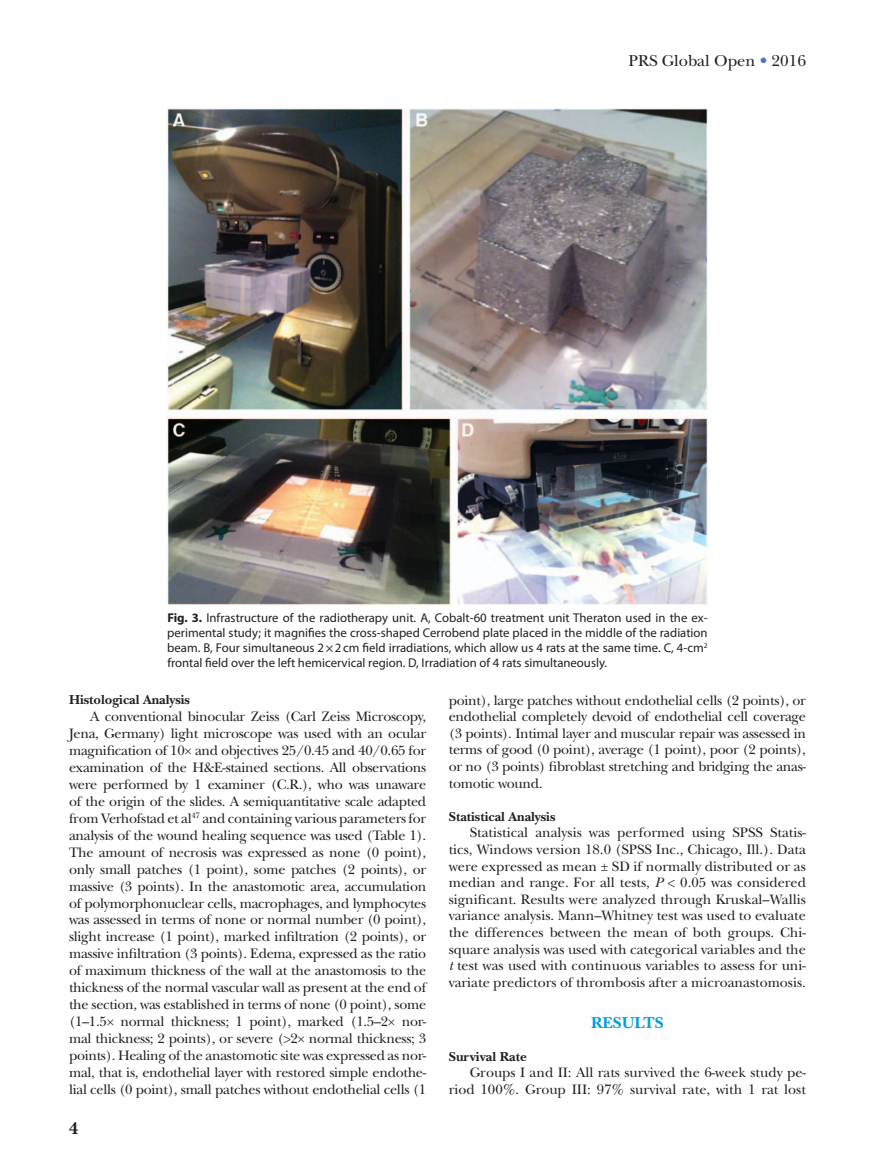
<style>
.page{position:relative;width:878px;height:1175px;background:#fff}
.page>*{position:absolute;margin:0;border:0;box-sizing:border-box;transform-origin:0 0}
.t1{font:700 18px "New Baskerville";color:#231f20}
.t2{font:16.5px "New Baskerville";color:#231f20}
.t3{font:700 16.5px "New Baskerville";color:#009fda}
.t4{font:14.25px/17px "New Baskerville";color:#231f20;text-align:justify}
.t5{font:700 13.5px "New Baskerville";color:#231f20}
.t6{font:12.75px/15px "Myriad Pro";color:#231f20;text-align:justify}
.s1{color:#5775ba}
.s2{font-weight:700}
.s3{font-style:italic}
</style>
<div class="page">
<img style="left:167px;top:108px;width:540px;height:496px">
<p class="t2" style="left:628px;top:51px;width:179px">PRS Global Open <span class="s1">•</span> 2016</p>
<p class="t6" style="left:167px;top:610px;width:542px"><span class="s2">Fig. 3.</span> I nfrastructure of the radiotherapy unit. A, Cobalt-60 treatment unit Theraton used in the ex&shy;perimental study; it magnifies the cross-shaped Cerrobend plate placed in the middle of the radiation beam. B, Four simultaneous 2×2cm field irradiations, which allow us 4 rats at the same time. C, 4-cm<sup>2 </sup>frontal field over the left hemicervical region. D, I rradiation of 4 rats simultaneously.</p>
<p class="t5" style="left:69px;top:692px;width:122px">Histological Analysis</p>
<p class="t4" style="left:69px;top:708px;width:359px;text-indent:21px">A conventional binocular Zeiss (Carl Zeiss Microscopy, Jena, Germany) light microscope was used with an ocular magnification of 10× and objectives 25/0.45 and 40/0.65 for examination of the H&amp;E-stained sections. All observations were performed by 1 examiner (C.R.), who was unaware of the origin of the slides. A semiquantitative scale adapted from Verhofstad et al<sup>47</sup> and containing various parameters for analysis of the wound healing sequence was used (Table 1).<br>The amount of necrosis was expressed as none (0 point), only small patches (1 point), some patches (2 points), or massive (3 points). In the anastomotic area, accumulation of polymorphonuclear cells, macrophages, and lymphocytes was assessed in terms of none or normal number (0 point), slight increase (1 point), marked infiltration (2 points), or massive infiltration (3 points). Edema, expressed as the ratio of maximum thickness of the wall at the anastomosis to the thickness of the normal vascular wall as present at the end of the section, was established in terms of none (0 point), some (1–1.5× normal thickness; 1 point), marked (1.5–2× nor&shy;mal thickness; 2 points), or severe (&gt;2× normal thickness; 3 points). Healing of the anastomotic site was expressed as nor&shy;mal, that is, endothelial layer with restored simple endothe&shy;lial cells (0 point), small patches without endothelial cells (1</p>
<p class="t1" style="left:69px;top:1118px;width:11px">4</p>
<p class="t4" style="left:449px;top:692px;width:359px">point), large patches without endothelial cells (2 points), or endothelial completely devoid of endothelial cell coverage (3 points). Intimal layer and muscular repair was assessed in terms of good (0 point), average (1 point), poor (2 points), or no (3 points) fibroblast stretching and bridging the anas&shy;tomotic wound.</p>
<p class="t5" style="left:448px;top:808px;width:108px">Statistical Analysis</p>
<p class="t4" style="left:448px;top:824px;width:359px;text-indent:21px">Statistical analysis was performed using SPSS Statis&shy;tics, Windows version 18.0 (SPSS Inc., Chicago, Ill.). Data were expressed as mean ± SD if normally distributed or as median and range. For all tests, <span class="s3">P</span> &lt; 0.05 was considered significant. Results were analyzed through Kruskal–Wallis variance analysis. Mann–Whitney test was used to evaluate the differences between the mean of both groups. Chi&shy;square analysis was used with categorical variables and the <span class="s3">t</span> test was used with continuous variables to assess for uni&shy;variate predictors of thrombosis after a microanastomosis.</p>
<p class="t3" style="left:591px;top:1012px;width:74px">RESULTS</p>
<p class="t5" style="left:448px;top:1048px;width:79px">Survival Rate</p>
<p class="t4" style="left:448px;top:1064px;width:359px;text-align:right">Groups I and II: All rats survived the 6-week study pe&shy;riod 100%. Group III: 97% survival rate, with 1 rat lost</p>
</div>
